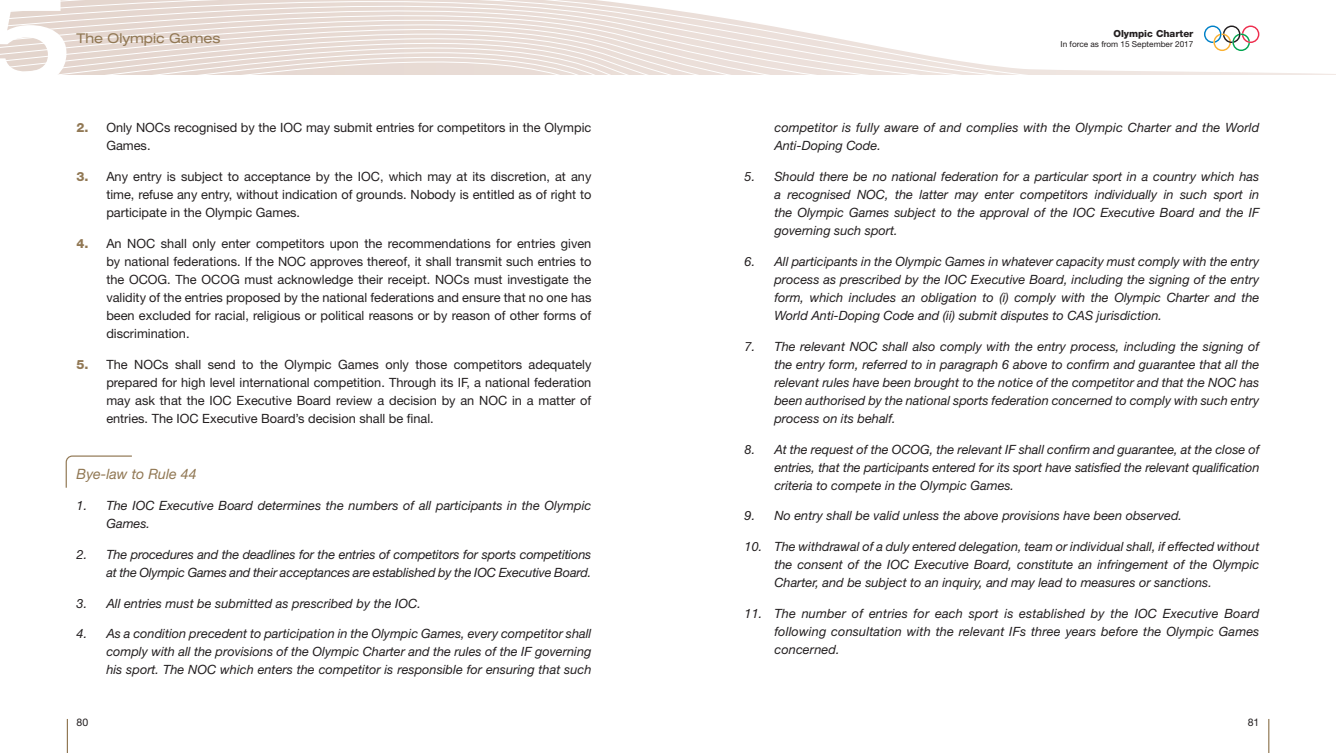
<style>
.page{position:relative;width:1336px;height:753px;background:#fff}
.page>*{position:absolute;margin:0;border:0;box-sizing:border-box;transform-origin:0 0}
.t1{font:italic 14.25px "Helvetica Neue LT Std";color:#917854}
.t2{font:expanded 13.5px "Helvetica Neue LT Std";color:#917854}
.t3{font:italic 12.75px/18px "Helvetica Neue LT Std";color:#231f20;text-align:justify}
.t4{font:12.75px/18px "Helvetica Neue LT Std";color:#231f20;text-align:justify}
.t5{font:10.5px "Helvetica Neue LT Std";color:#231f20}
.t6{font:800 9.75px "Helvetica Neue LT Std";color:#231f20}
.t7{font:8.25px "Helvetica Neue LT Std";color:#231f20}
.s1{font-weight:800;color:#917854}
</style>
<div class="page">
<svg style="left:1104px;top:25px;width:218px;height:49px"></svg>
<svg style="left:66px;top:0;width:1038px;height:75px"></svg>
<svg style="left:1203px;top:26px;width:56px;height:25px"></svg>
<hr style="left:1267px;top:719px;width:2px;height:34px;background:#917854">
<hr style="left:67px;top:719px;width:1px;height:34px;background:#917854">
<svg style="left:0;top:0;width:66px;height:75px"></svg>
<svg style="left:65px;top:455px;width:67px;height:33px"></svg>
<p class="t2" style="left:77px;top:30px;width:145px">The Olympic Games</p>
<p class="t6" style="left:1113px;top:27px;width:81px">Olympic Charter</p>
<p class="t7" style="left:1060px;top:39px;width:134px">In force as from 15 September 2017</p>
<p class="t4" style="left:106px;top:119px;width:486px;text-indent:-30px"><span class="s1">2.</span> Only NOCs recognised by the IOC may submit entries for competitors in the Olympic<br>Games.</p>
<p class="t4" style="left:106px;top:167px;width:486px;text-indent:-30px"><span class="s1">3.</span> Any entry is subject to acceptance by the IOC, which may at its discretion, at any time, refuse any entry, without indication of grounds. Nobody is entitled as of right to participate in the Olympic Games.</p>
<p class="t4" style="left:106px;top:234px;width:486px;text-indent:-30px"><span class="s1">4.</span> An NOC shall only enter competitors upon the recommendations for entries given by national federations. If the NOC approves thereof, it shall transmit such entries to the OCOG. The OCOG must acknowledge their receipt. NOCs must investigate the validity of the entries proposed by the national federations and ensure that no one has been excluded for racial, religious or political reasons or by reason of other forms of discrimination.</p>
<p class="t4" style="left:106px;top:355px;width:486px;text-indent:-30px"><span class="s1">5.</span> The NOCs shall send to the Olympic Games only those competitors adequately prepared for high level international competition. Through its IF, a national federation may ask that the IOC Executive Board review a decision by an NOC in a matter of entries. The IOC Executive Board’s decision shall be final.</p>
<p class="t1" style="left:77px;top:465px;width:122px">Bye-law to Rule 44</p>
<p class="t3" style="left:106px;top:496px;width:486px;text-indent:-30px">1. The IOC Executive Board determines the numbers of all participants in the Olympic<br>Games.</p>
<p class="t3" style="left:77px;top:545px;width:516px;text-align:right">2. The procedures and the deadlines for the entries of competitors for sports competitions at the Olympic Games and their acceptances are established by the IOC Executive Board.</p>
<p class="t3" style="left:77px;top:593px;width:346px">3. All entries must be submitted as prescribed by the IOC.</p>
<p class="t3" style="left:106px;top:624px;width:486px;text-indent:-30px">4. As a condition precedent to participation in the Olympic Games, every competitor shall comply with all the provisions of the Olympic Charter and the rules of the IF governing his sport. The NOC which enters the competitor is responsible for ensuring that such</p>
<p class="t3" style="left:774px;top:119px;width:486px">competitor is fully aware of and complies with the Olympic Charter and the World<br>Anti-Doping Code.</p>
<p class="t3" style="left:774px;top:167px;width:486px;text-indent:-30px">5. Should there be no national federation for a particular sport in a country which has a recognised NOC, the latter may enter competitors individually in such sport in the Olympic Games subject to the approval of the IOC Executive Board and the IF governing such sport.</p>
<p class="t3" style="left:774px;top:252px;width:486px;text-indent:-30px">6. All participants in the Olympic Games in whatever capacity must comply with the entry process as prescribed by the IOC Executive Board, including the signing of the entry form, which includes an obligation to (i) comply with the Olympic Charter and the World Anti-Doping Code and (ii) submit disputes to CAS jurisdiction.</p>
<p class="t3" style="left:774px;top:337px;width:486px;text-indent:-30px">7. The relevant NOC shall also comply with the entry process, including the signing of the entry form, referred to in paragraph 6 above to confirm and guarantee that all the relevant rules have been brought to the notice of the competitor and that the NOC has been authorised by the national sports federation concerned to comply with such entry process on its behalf.</p>
<p class="t3" style="left:774px;top:440px;width:486px;text-indent:-30px">8. At the request of the OCOG, the relevant IF shall confirm and guarantee, at the close of entries, that the participants entered for its sport have satisfied the relevant qualification criteria to compete in the Olympic Games.</p>
<p class="t3" style="left:744px;top:506px;width:439px">9. No entry shall be valid unless the above provisions have been observed.</p>
<p class="t3" style="left:774px;top:537px;width:486px;text-indent:-30px">10. The withdrawal of a duly entered delegation, team or individual shall, if effected without the consent of the IOC Executive Board, constitute an infringement of the Olympic Charter, and be subject to an inquiry, and may lead to measures or sanctions.</p>
<p class="t3" style="left:774px;top:604px;width:486px;text-indent:-30px">11. The number of entries for each sport is established by the IOC Executive Board following consultation with the relevant IFs three years before the Olympic Games concerned.</p>
<p class="t5" style="left:77px;top:716px;width:13px">80</p>
<p class="t5" style="left:1247px;top:716px;width:13px">81</p>
</div>
